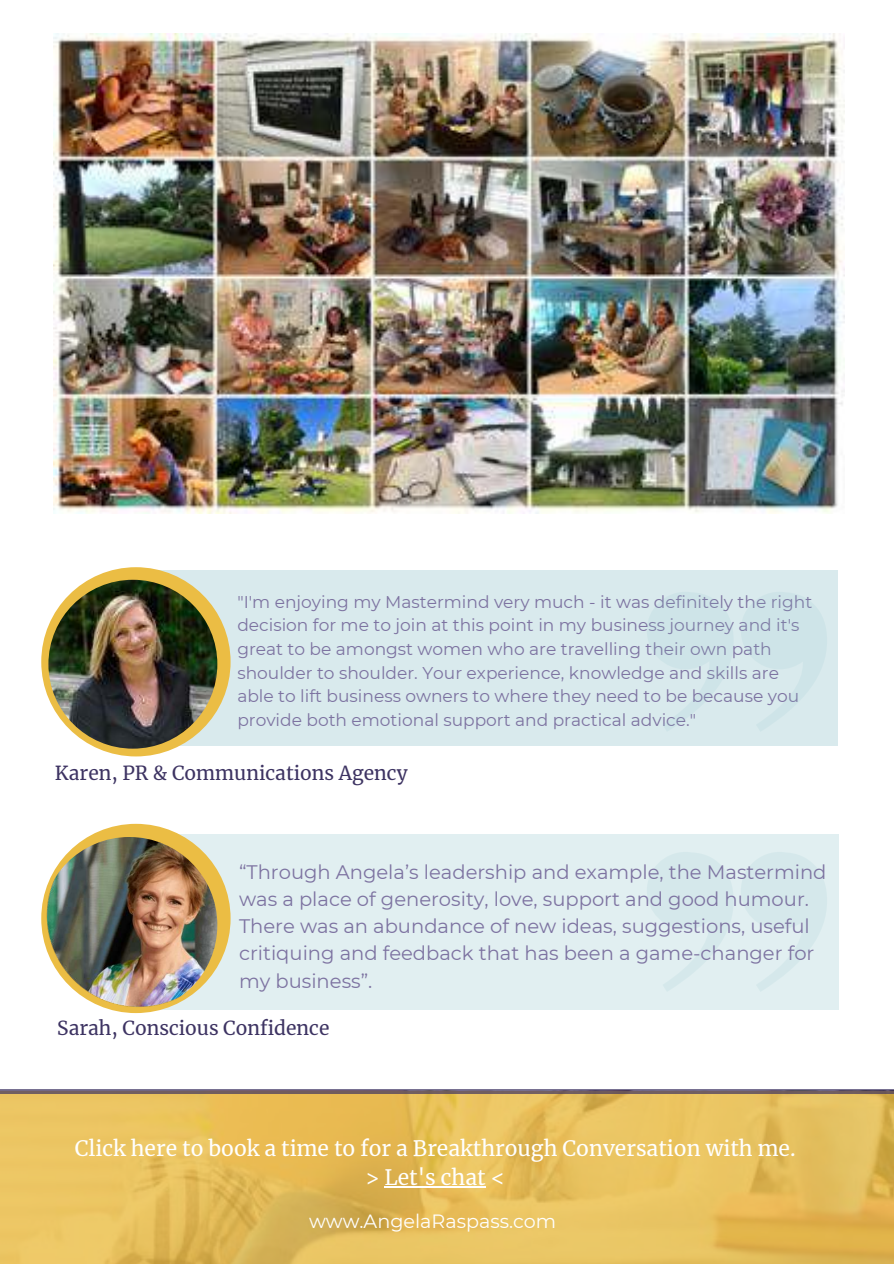
<style>
.page{position:relative;width:894px;height:1264px;background:#fff}
.page>*{position:absolute;margin:0;border:0;box-sizing:border-box;transform-origin:0 0}
.t1{font:21px/29.2px "Merriweather";color:#fff;text-align:center}
.t2{font:19.5px/27px "Montserrat";color:#7d73a1}
.t3{font:19.2px "Merriweather";color:#3d3362}
.t4{font:19.2px "Montserrat";color:#fff}
.t5{font:16.95px/23.7px "Montserrat";color:#7d73a1}
</style>
<div class="page">
<svg style="left:0;top:1093px;width:893px;height:170px;fill:#e9c260"></svg>
<div style="left:158px;top:570px;width:679px;height:176px;background:#d9eaed"></div>
<svg style="left:741px;top:592px;width:85px;height:139px"></svg>
<svg style="left:647px;top:592px;width:86px;height:139px"></svg>
<div style="left:126px;top:833px;width:712px;height:176px;background:#e1eff1"></div>
<svg style="left:741px;top:852px;width:85px;height:139px"></svg>
<svg style="left:647px;top:852px;width:86px;height:139px"></svg>
<img style="left:54px;top:34px;width:790px;height:479px">
<div style="left:41px;top:567px;width:189px;height:189px;background:#ebbd44;border-radius:50%"></div>
<img style="left:48px;top:579px;width:169px;height:169px;border-radius:50%">
<div style="left:41px;top:823px;width:189px;height:190px;background:#ebbd44;border-radius:50%"></div>
<img style="left:41px;top:837px;width:176px;height:176px;border-radius:50%">
<svg style="left:0;top:1089px;width:893px;height:4px;fill:#725f63"></svg>
<hr style="left:384px;top:1185px;width:101px;height:2px;background:#fff">
<p class="t5" style="left:237px;top:589px;width:576px">"I'm enjoying my Mastermind very much - it was definitely the right decision for me to join at this point in my business journey and it's great to be amongst women who are travelling their own path shoulder to shoulder. Your experience, knowledge and skills are able to lift business owners to where they need to be because you provide both emotional support and practical advice."</p>
<p class="t3" style="left:55px;top:759px;width:354px">Karen, PR &amp; Communications Agency</p>
<p class="t2" style="left:239px;top:858px;width:589px">“Through Angela’s leadership and example, the Mastermind was a place of generosity, love, support and good humour.<br>There was an abundance of new ideas, suggestions, useful critiquing and feedback that has been a game-changer for my business”.</p>
<p class="t3" style="left:57px;top:1014px;width:273px">Sarah, Conscious Confidence</p>
<p class="t1" style="left:75px;top:1132px;width:722px">Click here to book a time to for a Breakthrough Conversation with me. &gt; Let's chat &lt;</p>
<p class="t4" style="left:309px;top:1208px;width:248px">www.AngelaRaspass.com</p>
</div>
